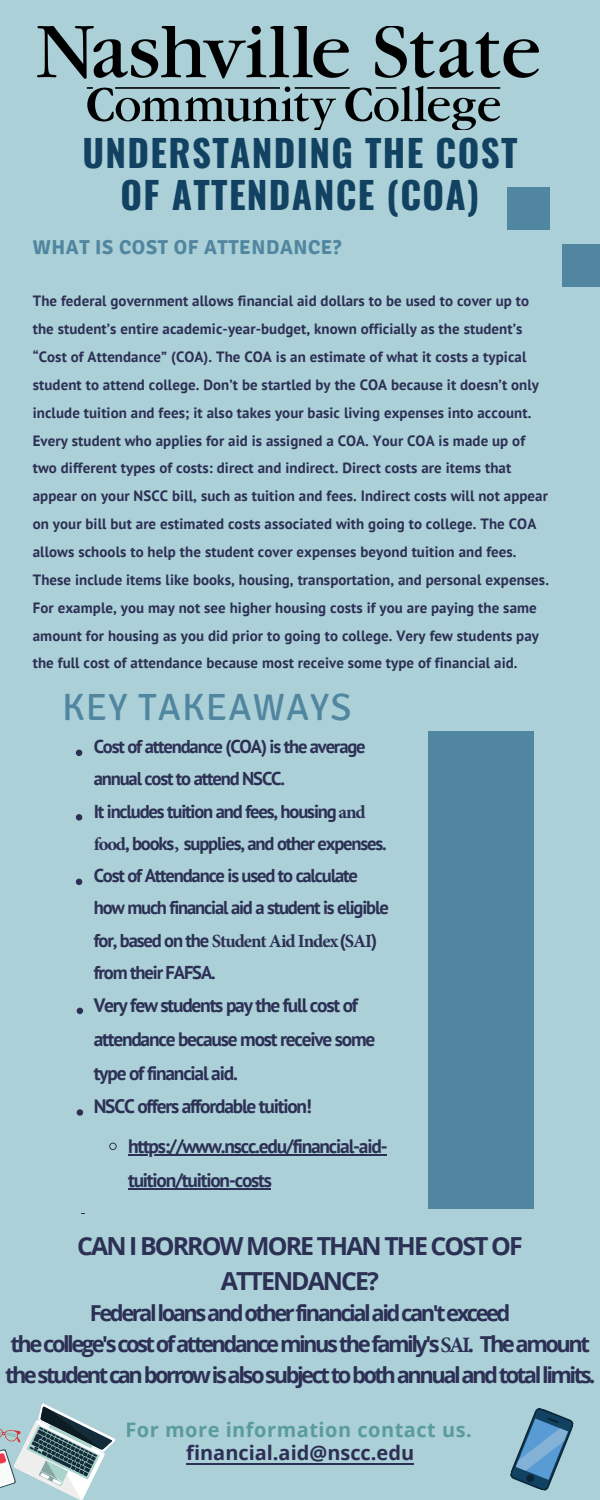
<style>
.page{position:relative;width:600px;height:1500px;background:#acd0d7}
.page>*{position:absolute;margin:0;border:0;box-sizing:border-box;transform-origin:0 0}
.t1{font:37.9px "Signika";letter-spacing:.03em;color:#5186a0}
.t2{font:700 37px/42px "Oswald";letter-spacing:.035em;color:#124262;text-align:center}
.t3{font:700 24.9px/34.4px "Open Sans";letter-spacing:-.075em;color:#2d3055;text-align:center}
.t4{font:700 22px/30.8px "Open Sans";letter-spacing:-.115em;color:#2d3055;text-align:center}
.t5{font:700 20.1px "Signika";letter-spacing:.03em;color:#5186a0}
.t6{font:700 20px/23.6px "Open Sans";letter-spacing:.025em;color:#5a9c9d;text-align:center}
.t7{font:700 19.4px/33.7px "PT Sans";letter-spacing:-.06em;color:#2d3055}
.t8{font:700 18.6px/32.3px "PT Sans";letter-spacing:-.06em;color:#2d3055}
.t9{font:700 14.9px/27.9px "PT Sans";letter-spacing:.005em;color:#2d3055}
.s1{font-family:"Minion Pro"}
.s2{color:#2d3055}
</style>
<div class="page">
<div style="left:508px;top:188px;width:42px;height:42px;background:#5186a0"></div>
<div style="left:562px;top:244px;width:38px;height:42px;background:#5186a0"></div>
<svg style="left:76px;top:750px;width:6px;height:6px"></svg>
<svg style="left:76px;top:814px;width:6px;height:7px"></svg>
<svg style="left:76px;top:879px;width:6px;height:6px"></svg>
<svg style="left:77px;top:1008px;width:6px;height:6px"></svg>
<svg style="left:77px;top:1109px;width:6px;height:7px"></svg>
<svg style="left:109px;top:1142px;width:8px;height:8px"></svg>
<hr style="left:128px;top:1154px;width:259px;height:2px;background:#2d3055">
<hr style="left:128px;top:1188px;width:143px;height:2px;background:#2d3055">
<div style="left:428px;top:731px;width:106px;height:477px;background:#5186a0"></div>
<img style="left:37px;top:27px;width:501px;height:103px">
<svg style="left:510px;top:1408px;width:64px;height:83px"></svg>
<svg style="left:0;top:1403px;width:116px;height:97px"></svg>
<hr style="left:187px;top:1463px;width:227px;height:2px;background:#2d3055">
<p class="t2" style="left:82px;top:131px;width:436px">UNDERSTANDING THE COST<br>OF ATTENDANCE (COA)</p>
<p class="t5" style="left:33px;top:235px;width:310px">WHAT IS COST OF ATTENDANCE?</p>
<p class="t9" style="left:33px;top:287px;width:518px">The federal government allows financial aid dollars to be used to cover up to the student’s entire academic-year-budget, known officially as the student’s “Cost of Attendance” (COA). The COA is an estimate of what it costs a typical student to attend college. Don’t be startled by the COA because it doesn’t only include tuition and fees; it also takes your basic living expenses into account.<br>Every student who applies for aid is assigned a COA. Your COA is made up of two different types of costs: direct and indirect. Direct costs are items that appear on your NSCC bill, such as tuition and fees. Indirect costs will not appear on your bill but are estimated costs associated with going to college. The COA allows schools to help the student cover expenses beyond tuition and fees.<br>These include items like books, housing, transportation , and personal expenses.<br>For example, you may not see higher housing costs if you are paying the same amount for housing as you did prior to going to college. Very few students pay the full cost of attendance because most receive some type of financial aid.</p>
<p class="t1" style="left:62px;top:684px;width:291px">KEY TAKEAWAYS</p>
<p class="t8" style="left:94px;top:730px;width:297px">Cost of attendance (COA) is the average annual cost to attend NSCC.<br>It includes tuition and fees, housing <span class="s1">and food</span>, books<span class="s1">,</span> supplies, and other expenses.<br>Cost of Attendance is used to calculate how much financial aid a student is eligible for, based on the <span class="s1">Student Aid Index</span>(<span class="s1">SAI</span>) from their FAFSA.</p>
<p class="t7" style="left:94px;top:988px;width:283px">Very few students pay the full cost of attendance because most receive some type of financial aid.<br>NSCC offers affordable tuition!</p>
<p class="t7" style="left:128px;top:1129px;width:261px">https://www.nscc.edu/financial-aid&shy;tuition/tuition-costs</p>
<p class="t3" style="left:77px;top:1229px;width:447px">CAN I BORROW MORE THAN THE COST OF<br>ATTENDANCE?</p>
<p class="t4" style="left:5px;top:1297px;width:592px">Federal loans and other financial aid can't exceed<br>the college's cost of attendance minus the family's <span class="s1">SAI</span>. The amount the student can borrow is also subject to both annual and total limits.</p>
<p class="t6" style="left:126px;top:1417px;width:348px">For more information contact us. <span class="s2">financial.aid@nscc.edu</span></p>
</div>
